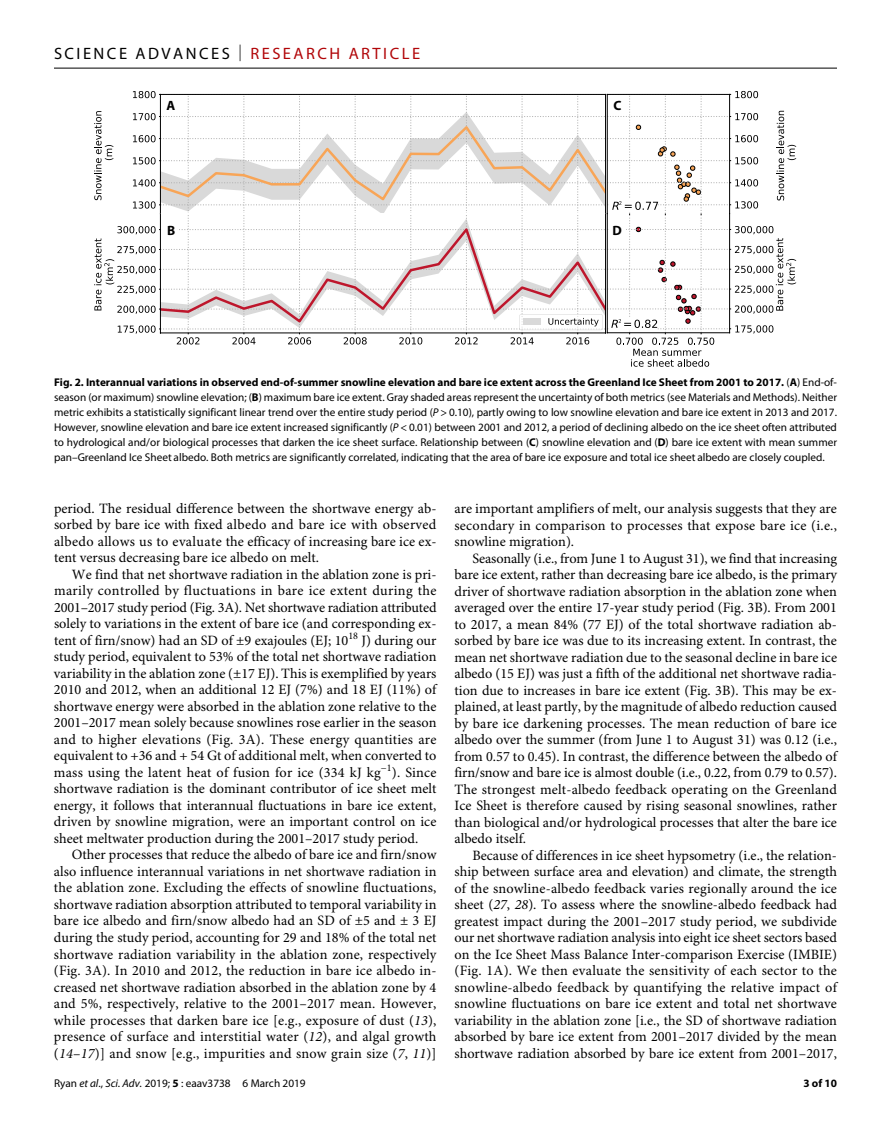
<style>
.page{position:relative;width:891px;height:1134px;background:#fff}
.page>*{position:absolute;margin:0;border:0;box-sizing:border-box;transform-origin:0 0}
.t1{font:16.5px "Myriad Pro";letter-spacing:.15em;color:#000}
.t2{font:14.25px/16.5px "Minion Pro";color:#000;text-align:justify}
.t3{font:700 13.5px "Myriad Pro";color:#000}
.t4{font:11.25px/15px "Myriad Pro";color:#000;text-align:justify}
.t5{font:700 11.25px "Myriad Pro";color:#000}
.s1{font-weight:300}
.s2{color:#b10508}
.s3{font-weight:700}
.s4{font-style:italic}
</style>
<div class="page">
<hr style="left:54px;top:68px;width:783px;height:1px;background:#000">
<svg style="left:94px;top:91px;width:702px;height:276px"></svg>
<p class="t1" style="left:54px;top:40px;width:368px">SCIENCE ADVANCES <span class="s1">|</span> <span class="s2">RESEARCH ARTICLE</span></p>
<p class="t3" style="left:167px;top:94px;width:10px">A</p>
<p class="t3" style="left:167px;top:219px;width:10px">B</p>
<p class="t3" style="left:613px;top:94px;width:10px">C</p>
<p class="t3" style="left:613px;top:219px;width:11px">D</p>
<p class="t4" style="left:54px;top:375px;width:785px"><span class="s3">Fig. 2. Interannual variations in observed end-of-summer snowline elevation and bare ice extent across the Greenland Ice Sheet from 2001 to 2017.</span> (<span class="s3">A</span>) End-of&shy;season (or maximum) snowline elevation; (<span class="s3">B</span>) maximum bare ice extent. Gray shaded areas represent the uncertainty of both metrics (see Materials and Methods). Neither metric exhibits a statistically significant linear trend over the entire study period (<span class="s4">P</span> &gt; 0.10), partly owing to low snowline elevation and bare ice extent in 2013 and 2017.<br>However, snowline elevation and bare ice extent increased significantly (<span class="s4">P</span> &lt; 0.01) between 2001 and 2012, a period of declining albedo on the ice sheet often attributed to hydrological and/or biological processes that darken the ice sheet surface. Relationship between (<span class="s3">C</span>) snowline elevation and (<span class="s3">D</span>) bare ice extent with mean summer pan–Greenland Ice Sheet albedo. Both metrics are significantly correlated, indicating that the area of bare ice exposure and total ice sheet albedo are closely coupled.</p>
<p class="t2" style="left:54px;top:502px;width:384px">period. The residual difference between the shortwave energy ab&shy;sorbed by bare ice with fixed albedo and bare ice with observed albedo allows us to evaluate the efficacy of increasing bare ice ex&shy;tent versus decreasing bare ice albedo on melt.</p>
<p class="t2" style="left:54px;top:568px;width:384px;text-indent:18px">We find that net shortwave radiation in the ablation zone is pri&shy;marily controlled by fluctuations in bare ice extent during the 2001–2017 study period (Fig. 3A). Net shortwave radiation attributed solely to variations in the extent of bare ice (and corresponding ex&shy;tent of firn/snow) had an SD of ±9 exajoules (EJ; 10<sup>18</sup> J) during our study period, equivalent to 53% of the total net shortwave radiation variability in the ablation zone (±17 EJ). This is exemplified by years 2010 and 2012, when an additional 12 EJ (7%) and 18 EJ (11%) of shortwave energy were absorbed in the ablation zone relative to the 2001–2017 mean solely because snowlines rose earlier in the season and to higher elevations (Fig. 3A). These energy quantities are equivalent to +36 and + 54 Gt of additional melt, when converted to mass using the latent heat of fusion for ice (334 kJ kg<sup>−1</sup>). Since shortwave radiation is the dominant contributor of ice sheet melt energy, it follows that interannual fluctuations in bare ice extent, driven by snowline migration, were an important control on ice sheet meltwater production during the 2001–2017 study period.</p>
<p class="t2" style="left:54px;top:848px;width:384px;text-indent:18px">Other processes that reduce the albedo of bare ice and firn/snow also influence interannual variations in net shortwave radiation in the ablation zone. Excluding the effects of snowline fluctuations, shortwave radiation absorption attributed to temporal variability in bare ice albedo and firn/snow albedo had an SD of ±5 and ± 3 EJ during the study period, accounting for 29 and 18% of the total net shortwave radiation variability in the ablation zone, respectively (Fig. 3A). In 2010 and 2012, the reduction in bare ice albedo in&shy;creased net shortwave radiation absorbed in the ablation zone by 4 and 5%, respectively, relative to the 2001–2017 mean. However, while processes that darken bare ice [e.g., exposure of dust (<span class="s4">13</span>), presence of surface and interstitial water (<span class="s4">12</span>), and algal growth (<span class="s4">14</span>–<span class="s4">17</span>)] and snow [e.g., impurities and snow grain size (<span class="s4">7</span>, <span class="s4">11</span>)]</p>
<p class="t4" style="left:54px;top:1076px;width:253px">Ryan <span class="s4">et al</span>., <span class="s4">Sci. Adv.</span> 2019; <span class="s3">5</span> : eaav3738 6 March 2019</p>
<p class="t2" style="left:455px;top:502px;width:384px">are important amplifiers of melt, our analysis suggests that they are secondary in comparison to processes that expose bare ice (i.e., snowline migration).</p>
<p class="t2" style="left:455px;top:551px;width:384px;text-indent:18px">Seasonally (i.e., from June 1 to August 31), we find that increasing bare ice extent, rather than decreasing bare ice albedo, is the primary driver of shortwave radiation absorption in the ablation zone when averaged over the entire 17-year study period (Fig. 3B). From 2001 to 2017, a mean 84% (77 EJ) of the total shortwave radiation ab&shy;sorbed by bare ice was due to its increasing extent. In contrast, the mean net shortwave radiation due to the seasonal decline in bare ice albedo (15 EJ) was just a fifth of the additional net shortwave radia&shy;tion due to increases in bare ice extent (Fig. 3B). This may be ex&shy;plained, at least partly, by the magnitude of albedo reduction caused by bare ice darkening processes. The mean reduction of bare ice albedo over the summer (from June 1 to August 31) was 0.12 (i.e., from 0.57 to 0.45). In contrast, the difference between the albedo of firn/snow and bare ice is almost double (i.e., 0.22, from 0.79 to 0.57).<br>The strongest melt-albedo feedback operating on the Greenland Ice Sheet is therefore caused by rising seasonal snowlines, rather than biological and/or hydrological processes that alter the bare ice albedo itself.</p>
<p class="t2" style="left:455px;top:848px;width:384px;text-indent:18px">Because of differences in ice sheet hypsometry (i.e., the relation&shy;ship between surface area and elevation) and climate, the strength of the snowline-albedo feedback varies regionally around the ice sheet (<span class="s4">27</span>, <span class="s4">28</span>). To assess where the snowline-albedo feedback had greatest impact during the 2001–2017 study period, we subdivide our net shortwave radiation analysis into eight ice sheet sectors based on the Ice Sheet Mass Balance Inter-comparison Exercise (IMBIE) (Fig. 1A). We then evaluate the sensitivity of each sector to the snowline-albedo feedback by quantifying the relative impact of snowline fluctuations on bare ice extent and total net shortwave variability in the ablation zone [i.e., the SD of shortwave radiation absorbed by bare ice extent from 2001–2017 divided by the mean shortwave radiation absorbed by bare ice extent from 2001–2017,</p>
<p class="t5" style="left:803px;top:1074px;width:35px">3 of 10</p>
</div>
